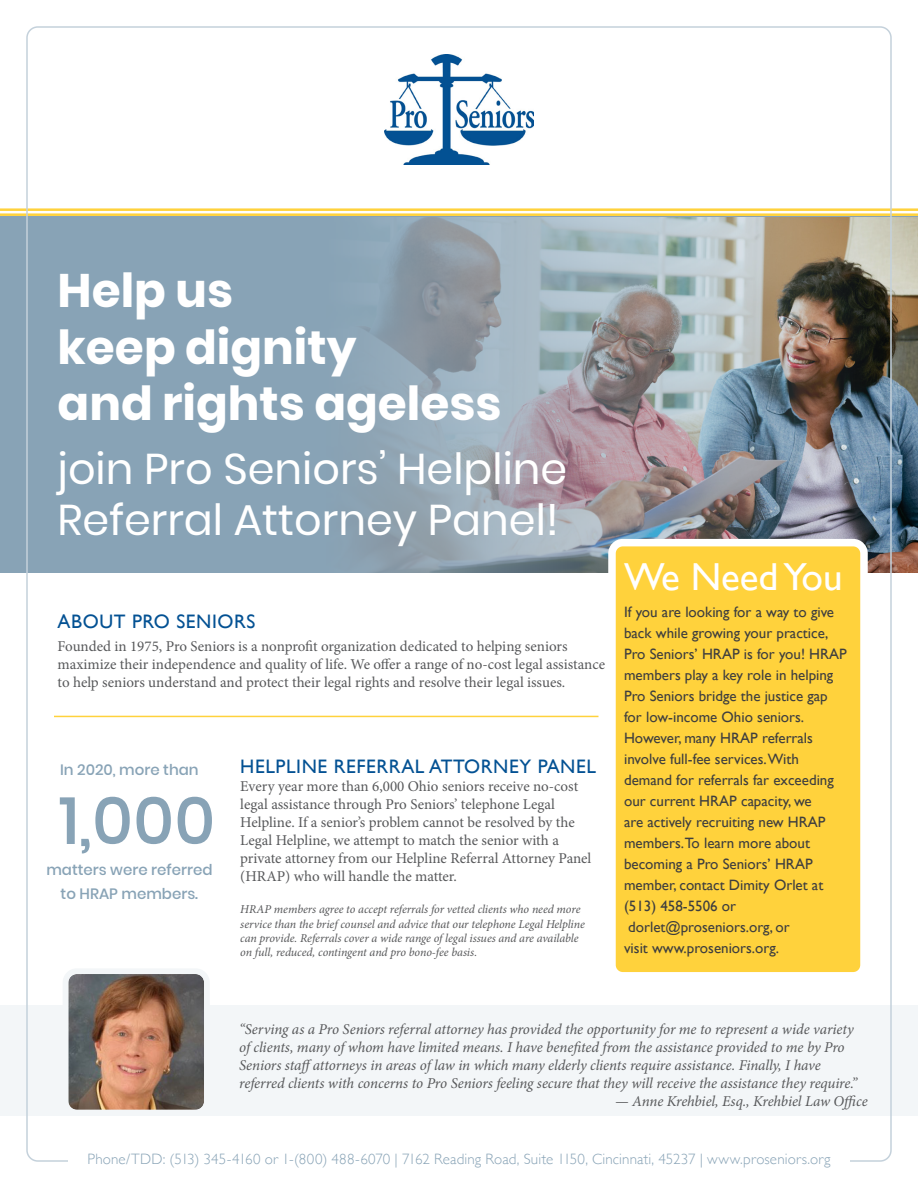
<style>
.page{position:relative;width:918px;height:1188px;background:#fff}
.page>*{position:absolute;margin:0;border:0;box-sizing:border-box;transform-origin:0 0}
.t1{font:500 66px "Poppins";color:#88a3b6}
.t2{font:700 46.95px/56.2px "Poppins";color:#fff}
.t3{font:43.05px/51.6px "Poppins";color:#fff}
.t4{font:39px "Gill Sans";color:#fff}
.t5{font:19.5px "Gill Sans";letter-spacing:.03em;color:#035193}
.t6{font:15px/18px "Minion Pro";letter-spacing:-.005em;color:#57585a}
.t7{font:15px/21px "Gill Sans";color:#3e3e3f}
.t8{font:italic 15px/18px "Minion Pro";letter-spacing:-.01em;color:#57585a}
.t9{font:300 15px "Gill Sans";letter-spacing:.01em;color:#88a3b6}
.t10{font:500 15px "Poppins";color:#88a3b6}
.t11{font:italic 12px/14.4px "Minion Pro";letter-spacing:-.005em;color:#57585a}
</style>
<div class="page">
<div style="left:0;top:1005px;width:918px;height:110px;background:#f3f6f8"></div>
<div style="left:0;top:216px;width:918px;height:357px;background:#88a3b6"></div>
<img style="left:359px;top:217px;width:559px;height:356px">
<img style="left:384px;top:54px;width:150px;height:111px">
<img style="left:70px;top:975px;width:133px;height:133px">
<div style="left:63px;top:968px;width:147px;height:147px;border:6px solid #f3f6f8;border-radius:11px"></div>
<div style="left:612px;top:543px;width:252px;height:433px;background:#ffd23c;border-radius:11px"></div>
<div style="left:608px;top:539px;width:260px;height:441px;border:8px solid #fff;border-radius:11px"></div>
<hr style="left:54px;top:716px;width:544px;height:1px;background:#ffd23c">
<hr style="left:0;top:208px;width:918px;height:3px;background:#ffd23c">
<hr style="left:0;top:213px;width:918px;height:3px;background:#ffd23c">
<p class="t2" style="left:58px;top:263px;width:177px">Help us</p>
<p class="t2" style="left:58px;top:319px;width:445px">keep dignity<br>and rights ageless</p>
<p class="t3" style="left:58px;top:443px;width:511px">join Pro Seniors’ Helpline<br>Referral Attorney Panel!</p>
<p class="t5" style="left:58px;top:610px;width:199px">ABOUT PRO SENIORS</p>
<p class="t6" style="left:58px;top:638px;width:549px">Founded in 1975, Pro Seniors is a nonprofit organization dedicated to helping seniors maximize their independence and quality of life. We offer a range of no-cost legal assistance to help seniors understand and protect their legal rights and resolve their legal issues.</p>
<p class="t10" style="left:60px;top:761px;width:140px">In 2020, more than</p>
<p class="t1" style="left:59px;top:783px;width:158px">1,000</p>
<p class="t10" style="left:46px;top:861px;width:168px">matters were referred</p>
<p class="t10" style="left:61px;top:885px;width:139px">to HRAP members.</p>
<p class="t5" style="left:240px;top:755px;width:357px">HELPLINE REFERRAL ATTORNEY PANEL</p>
<p class="t6" style="left:240px;top:777px;width:353px">Every year more than 6,000 Ohio seniors receive no-cost legal assistance through Pro Seniors’ telephone Legal Helpline. If a senior’s problem cannot be resolved by the Legal Helpline, we attempt to match the senior with a private attorney from our Helpline Referral Attorney Panel (HRAP) who will handle the matter.</p>
<p class="t11" style="left:240px;top:902px;width:346px">HRAP members agree to accept referrals for vetted clients who need more service than the brief counsel and advice that our telephone Legal Helpline can provide. Referrals cover a wide range of legal issues and are available on full, reduced, contingent and pro bono-fee basis.</p>
<p class="t4" style="left:624px;top:554px;width:220px">We Need You</p>
<p class="t7" style="left:624px;top:602px;width:224px">If you are looking for a way to give back while growing your practice,<br>Pro Seniors’ HRAP is for you! HRAP members play a key role in helping<br>Pro Seniors bridge the justice gap for low-income Ohio seniors.<br>However, many HRAP referrals involve full-fee services.With demand for referrals far exceeding our current HRAP capacity, we<br>are actively recruiting new HRAP members.To learn more about becoming a Pro Seniors’ HRAP member, contact Dimity Orlet at (513) 458-5506 or dorlet@proseniors.org, or<br>visit www.proseniors.org.</p>
<p class="t8" style="left:239px;top:1021px;width:620px">“Serving as a Pro Seniors referral attorney has provided the opportunity for me to represent a wide variety of clients, many of whom have limited means. I have benefited from the assistance provided to me by Pro Seniors staffattorneys in areas of law in which many elderly clients require assistance. Finally, I have referred clients with concerns to Pro Seniors feeling secure that they will receive the assistance they require.”</p>
<p class="t8" style="left:615px;top:1093px;width:254px">— Anne Krehbiel, Esq., Krehbiel Law Office</p>
<p class="t9" style="left:88px;top:1148px;width:744px">Phone/TDD: (513) 345-4160 or 1-(800) 488-6070 | 7162 Reading Road, Suite 1150, Cincinnati, 45237 | www.proseniors.org</p>
</div>
